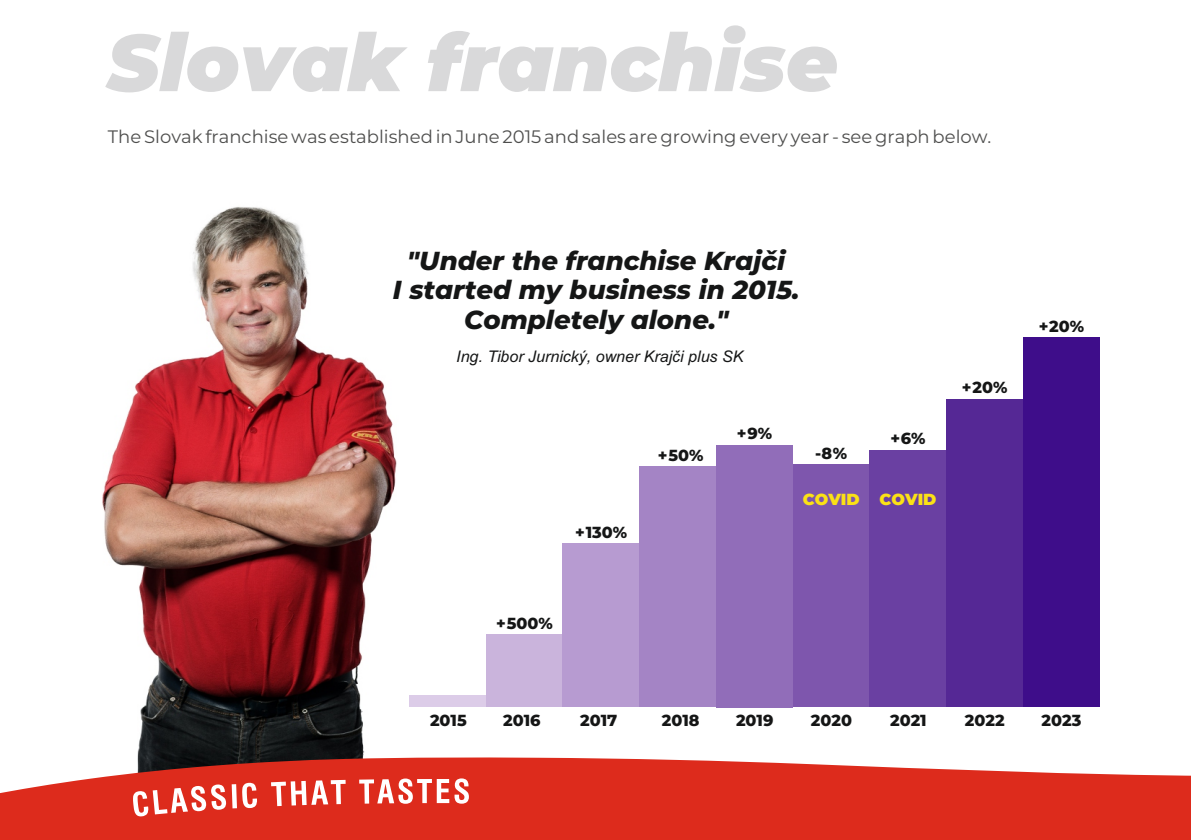
<style>
.page{position:relative;width:1191px;height:840px;background:#fff}
.page>*{position:absolute;margin:0;border:0;box-sizing:border-box;transform-origin:0 0}
.t1{font:italic 900 80px "Montserrat";color:#d9d9da}
.t2{font:italic 800 26px/29.6px "Montserrat";color:#151616;text-align:center}
.t3{font:18px "Montserrat";color:#4e4e4d}
.t4{font:800 16px "Montserrat";color:#151616}
.t5{font:italic 16px "Arial";color:#151616}
.t6{font:900 16px "Montserrat";color:#fbe116}
</style>
<div class="page">
<img style="left:102px;top:207px;width:295px;height:549px">
<svg style="left:0;top:756px;width:1191px;height:83px;fill:#dd2b1c"></svg>
<svg style="left:133px;top:778px;width:336px;height:38px"></svg>
<div style="left:409px;top:695px;width:77px;height:11px;background:#dccce8"></div>
<div style="left:486px;top:634px;width:76px;height:72px;background:#cab4dc"></div>
<div style="left:639px;top:466px;width:77px;height:240px;background:#a484c5"></div>
<div style="left:716px;top:444px;width:76px;height:262px;background:#916db9"></div>
<div style="left:792px;top:464px;width:77px;height:242px;background:#7e56ad"></div>
<div style="left:869px;top:450px;width:77px;height:256px;background:#6a40a2"></div>
<div style="left:946px;top:399px;width:77px;height:307px;background:#552895"></div>
<div style="left:1023px;top:337px;width:76px;height:369px;background:#3e0d8a"></div>
<div style="left:562px;top:543px;width:77px;height:163px;background:#b79bd1"></div>
<h1 class="t1" style="left:107px;top:14px;width:732px">Slovak franchise</h1>
<p class="t3" style="left:108px;top:125px;width:885px">The Slovak franchise was established in June 2015 and sales are growing every year - see graph below.</p>
<h2 class="t2" style="left:393px;top:245px;width:408px">"Under the franchise Krajči<br>I started my business in 2015.<br>Completely alone."</h2>
<p class="t5" style="left:456px;top:350px;width:289px">Ing. Tibor Jurnický, owner Krajči plus SK</p>
<p class="t4" style="left:575px;top:522px;width:53px">+130%</p>
<p class="t4" style="left:658px;top:445px;width:47px">+50%</p>
<p class="t4" style="left:737px;top:423px;width:37px">+9%</p>
<p class="t4" style="left:890px;top:428px;width:37px">+6%</p>
<p class="t4" style="left:815px;top:443px;width:34px">-8 %</p>
<p class="t6" style="left:803px;top:489px;width:135px">COVID COVID</p>
<p class="t4" style="left:962px;top:377px;width:47px">+20%</p>
<p class="t4" style="left:496px;top:613px;width:58px">+500%</p>
<p class="t4" style="left:1038px;top:316px;width:47px">+20%</p>
<p class="t4" style="left:430px;top:709px;width:38px">2015</p>
<p class="t4" style="left:503px;top:709px;width:39px">2016</p>
<p class="t4" style="left:580px;top:709px;width:39px">2017</p>
<p class="t4" style="left:662px;top:709px;width:39px">2018</p>
<p class="t4" style="left:736px;top:709px;width:39px">2019</p>
<p class="t4" style="left:811px;top:709px;width:43px">2020</p>
<p class="t4" style="left:890px;top:709px;width:38px">2021</p>
<p class="t4" style="left:965px;top:709px;width:41px">2022</p>
<p class="t4" style="left:1041px;top:709px;width:41px">2023</p>
</div>
